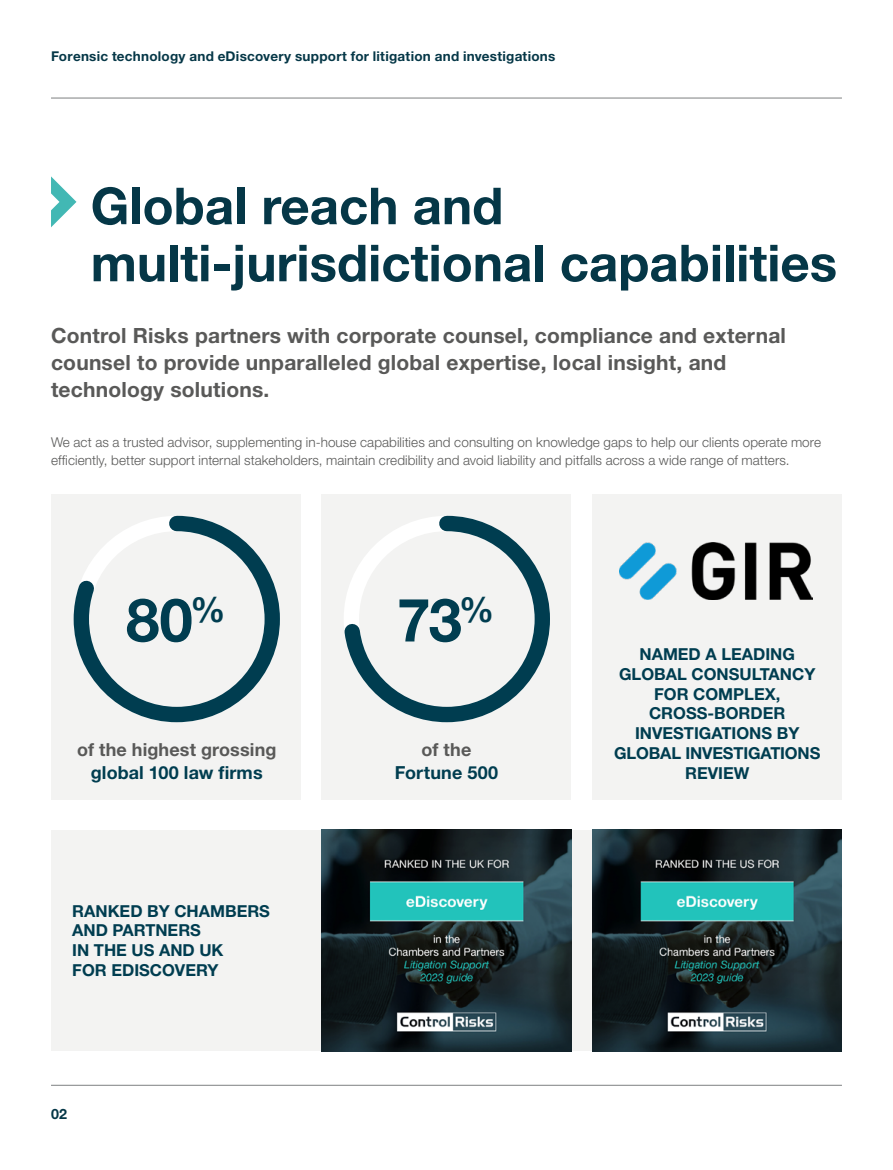
<style>
.page{position:relative;width:893px;height:1170px;background:#fff}
.page>*{position:absolute;margin:0;border:0;box-sizing:border-box;transform-origin:0 0}
.t1{font:700 60px "Helvetica Neue LT Std";color:#003d50}
.t2{font:700 51px/57px "Helvetica Neue LT Std";color:#053747}
.t3{font:700 21px/27px "Helvetica Neue LT Std";letter-spacing:.01em;color:#595958}
.t4{font:700 18px "Helvetica Neue LT Std";letter-spacing:.005em;color:#003d50}
.t5{font:700 18px "Helvetica Neue LT Std";letter-spacing:.005em;color:#595958}
.t6{font:700 16.5px/19.8px "Helvetica Neue LT Std";color:#003d50;text-align:center}
.t7{font:700 14.25px "Helvetica Neue LT Std";color:#053747}
.t8{font:300 13.5px/18px "Helvetica Neue LT Std";letter-spacing:.005em;color:#595958}
.t9{font:700 13.5px "Helvetica Neue LT Std";letter-spacing:.02em;color:#053747}
</style>
<div class="page">
<div style="left:51px;top:494px;width:249px;height:306px;background:#f3f3f2"></div>
<div style="left:322px;top:494px;width:249px;height:306px;background:#f3f3f2"></div>
<div style="left:592px;top:494px;width:250px;height:306px;background:#f3f3f2"></div>
<div style="left:51px;top:829px;width:791px;height:221px;background:#f3f3f2"></div>
<svg style="left:73px;top:515px;width:207px;height:208px"></svg>
<img style="left:620px;top:542px;width:192px;height:58px">
<svg style="left:344px;top:515px;width:206px;height:208px"></svg>
<img style="left:322px;top:829px;width:249px;height:221px">
<img style="left:592px;top:829px;width:250px;height:221px">
<hr style="left:51px;top:98px;width:791px;height:1px;background:#7e8081">
<hr style="left:51px;top:1084px;width:791px;height:1px;background:#7e8081">
<p class="t9" style="left:51px;top:48px;width:506px">Forensic technology and eDiscovery support for litigation and investigations</p>
<h2 class="t2" style="left:91px;top:176px;width:748px">Global reach and multi-jurisdictional capabilities</h2>
<h3 class="t3" style="left:51px;top:322px;width:736px">Control Risks partners with corporate counsel, compliance and external counsel to provide unparalleled global expertise, local insight, and technology solutions.</h3>
<p class="t8" style="left:51px;top:432px;width:771px">We act as a trusted advisor, supplementing in-house capabilities and consulting on knowledge gaps to help our clients operate more efficiently, better support internal stakeholders, maintain credibility and avoid liability and pitfalls across a wide range of matters.</p>
<h1 class="t1" style="left:126px;top:583px;width:101px">80<sup>%</sup></h1>
<h1 class="t1" style="left:397px;top:583px;width:98px">73<sup>%</sup></h1>
<h3 class="t5" style="left:77px;top:738px;width:201px">of the highest grossing</h3>
<h3 class="t4" style="left:91px;top:761px;width:173px">global 100 law firms</h3>
<p class="t6" style="left:72px;top:900px;width:199px;text-align:left">RANKED BY CHAMBERS<br>AND PARTNERS<br>IN THE US AND UK<br>FOR EDISCOVERY</p>
<p class="t7" style="left:51px;top:1104px;width:18px">02</p>
<h3 class="t5" style="left:422px;top:738px;width:51px">of the</h3>
<h3 class="t4" style="left:395px;top:761px;width:105px">Fortune 500</h3>
<p class="t6" style="left:614px;top:643px;width:208px">NAMED A LEADING<br>GLOBAL CONSULTANCY<br>FOR COMPLEX,<br>CROSS-BORDER<br>INVESTIGATIONS BY<br>GLOBAL INVESTIGATIONS<br>REVIEW</p>
</div>
